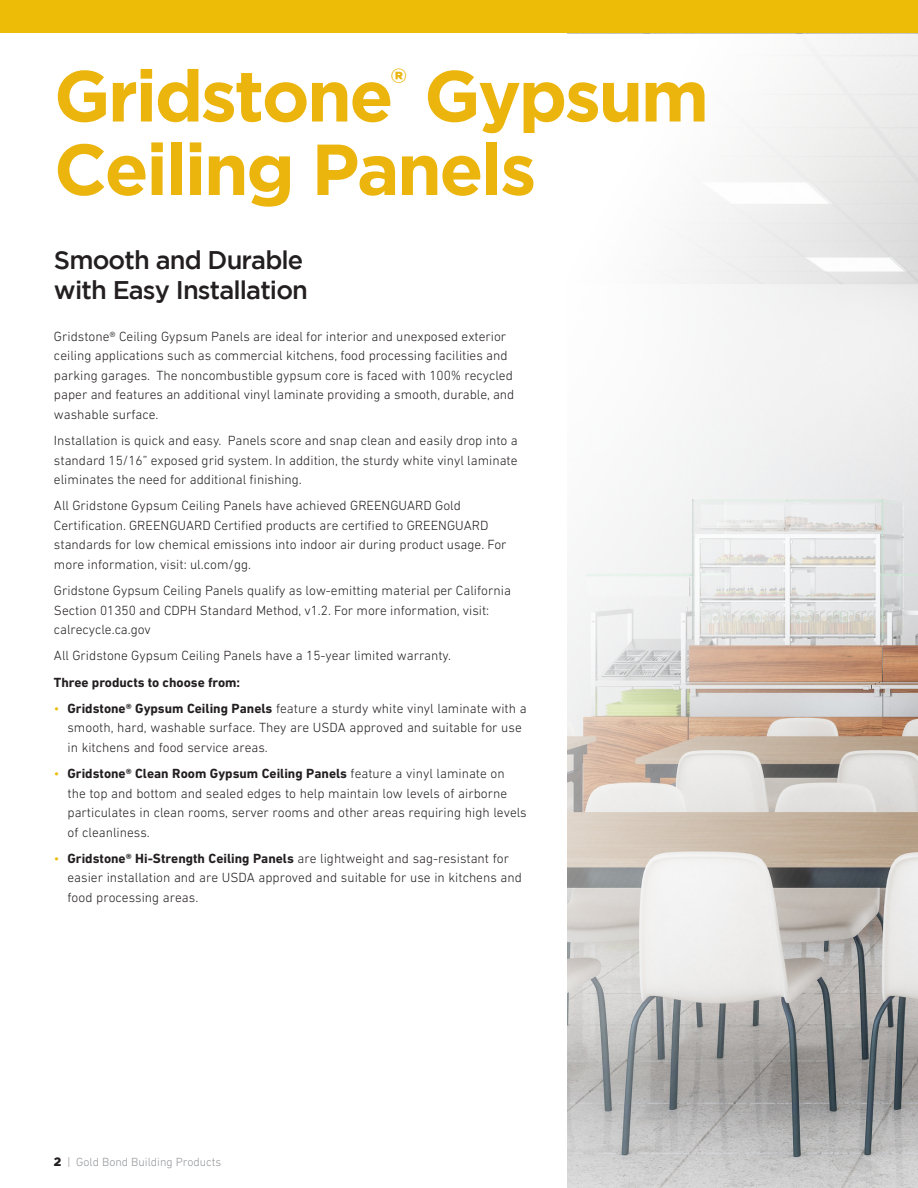
<style>
.page{position:relative;width:918px;height:1188px;background:#fff}
.page>*{position:absolute;margin:0;border:0;box-sizing:border-box;transform-origin:0 0}
.t1{font:700 72px/73.5px "Gotham";letter-spacing:-.035em;color:#ebb50d}
.t2{font:500 25.5px/30.6px "Gotham";letter-spacing:-.035em;color:#231f20}
.t3{font:300 13.5px/19.5px "DIN Next LT Pro";color:#231f20}
.t4{font:700 13.5px "DIN Next LT Pro";color:#231f20}
.t5{font:300 12px "DIN Next LT Pro";color:#939598}
.s1{color:#ecbc07}
.s2{font-weight:700}
.s3{font-family:"Gotham";font-weight:900;color:#231f20}
</style>
<div class="page">
<div style="left:0;top:0;width:918px;height:34px;background:#ecbc07"></div>
<svg style="left:567px;top:34px;width:351px;height:1154px"></svg>
<h1 class="t1" style="left:54px;top:63px;width:657px">Gridstone<sup>®</sup> Gypsum<br>Ceiling Panels</h1>
<h2 class="t2" style="left:54px;top:246px;width:256px">Smooth and Durable with Easy Installation</h2>
<p class="t3" style="left:54px;top:327px;width:462px">Gridstone® Ceiling Gypsum Panels are ideal for interior and unexposed exterior ceiling applications such as commercial kitchens, food processing facilities and parking garages. The noncombustible gypsum core is faced with 100% recycled paper and features an additional vinyl laminate providing a smooth, durable, and washable surface.</p>
<p class="t3" style="left:54px;top:432px;width:465px;text-align:justify">Installation is quick and easy. Panels score and snap clean and easily drop into a standard 15/16” exposed grid system. In addition, the sturdy white vinyl laminate eliminates the need for additional finishing.</p>
<p class="t3" style="left:54px;top:497px;width:454px">All Gridstone Gypsum Ceiling Panels have achieved GREENGUARD Gold Certification. GREENGUARD Certified products are certified to GREENGUARD standards for low chemical emissions into indoor air during product usage. For more information, visit: ul.com/gg.</p>
<p class="t3" style="left:54px;top:582px;width:458px">Gridstone Gypsum Ceiling Panels qualify as low-emitting material per California<br>Section 01350 and CDPH Standard Method, v1.2. For more information, visit: calrecycle.ca.gov</p>
<p class="t3" style="left:54px;top:647px;width:399px">All Gridstone Gypsum Ceiling Panels have a 15-year limited warranty.</p>
<p class="t4" style="left:54px;top:677px;width:188px">Three products to choose from:</p>
<p class="t3" style="left:67px;top:699px;width:461px;text-indent:-13px"><span class="s1">•</span> <span class="s2">Gridstone® Gypsum Ceiling Panels</span> feature a sturdy white vinyl laminate with a smooth, hard, washable surface. They are USDA approved and suitable for use in kitchens and food service areas.</p>
<p class="t3" style="left:67px;top:765px;width:461px;text-indent:-13px"><span class="s1">•</span> <span class="s2">Gridstone® Clean Room Gypsum Ceiling Panels</span> feature a vinyl laminate on<br>the top and bottom and sealed edges to help maintain low levels of airborne particulates in clean rooms, server rooms and other areas requiring high levels of cleanliness.</p>
<p class="t3" style="left:67px;top:849px;width:456px;text-indent:-13px"><span class="s1">•</span> <span class="s2">Gridstone® Hi-Strength Ceiling Panels</span> are lightweight and sag-resistant for easier installation and are USDA approved and suitable for use in kitchens and food processing areas.</p>
<p class="t5" style="left:54px;top:1157px;width:169px"><span class="s3">2</span> | Gold Bond Building Products</p>
</div>
